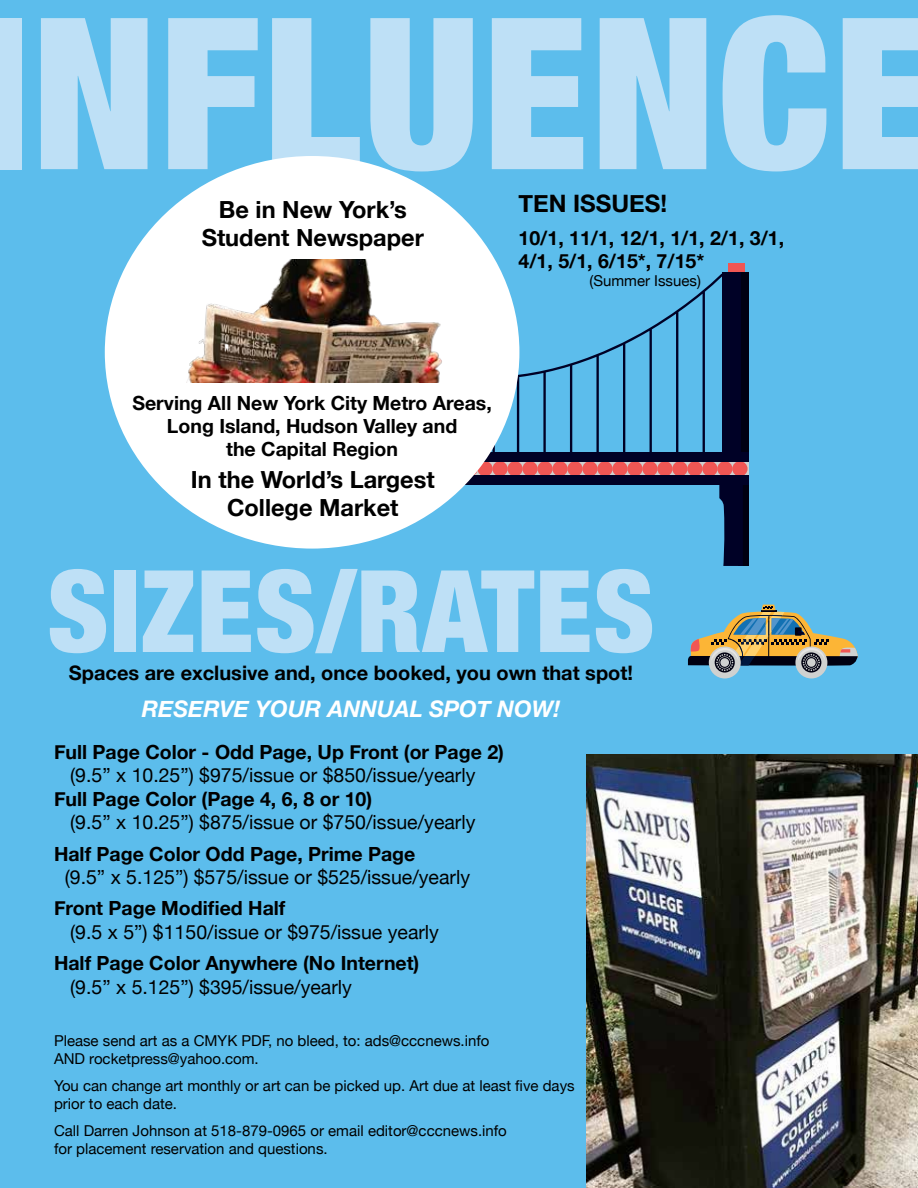
<style>
.page{position:relative;width:918px;height:1188px;background:#5cbdec}
.page>*{position:absolute;margin:0;border:0;box-sizing:border-box;transform-origin:0 0}
.t1{font:900 condensed 211.5px "Helvetica Neue";letter-spacing:.01em;color:#bee0f6}
.t2{font:900 condensed 114.15px "Helvetica Neue";letter-spacing:.01em;color:#bee0f6}
.t3{font:700 24px "Helvetica Neue";color:#000}
.t4{font:700 23.55px/28.3px "Helvetica Neue";color:#000;text-align:center}
.t5{font:italic 700 22.8px "Helvetica Neue";color:#fff}
.t6{font:700 19.95px "Helvetica Neue";color:#000}
.t7{font:700 19.5px/23.4px "Helvetica Neue";color:#000}
.t8{font:19.5px "Helvetica Neue";color:#000}
.t9{font:15px/18px "Helvetica Neue";color:#000}
</style>
<div class="page">
<div style="left:709px;top:647px;width:32px;height:31px;background:#cfd1d0;border-radius:50%"></div>
<svg style="left:715px;top:652px;width:20px;height:21px"></svg>
<div style="left:795px;top:647px;width:32px;height:31px;background:#cfd1d0;border-radius:50%"></div>
<svg style="left:801px;top:652px;width:20px;height:21px"></svg>
<svg style="left:688px;top:605px;width:170px;height:66px"></svg>
<img style="left:587px;top:754px;width:331px;height:434px">
<svg style="left:491px;top:274px;width:231px;height:178px"></svg>
<div style="left:462px;top:461px;width:286px;height:16px;background:#cfd1d0"></div>
<div style="left:738px;top:477px;width:10px;height:89px;background:#001"></div>
<svg style="left:719px;top:485px;width:24px;height:81px"></svg>
<div style="left:736px;top:272px;width:12px;height:180px;background:#001"></div>
<div style="left:722px;top:272px;width:19px;height:180px;background:#000126"></div>
<div style="left:728px;top:264px;width:17px;height:8px;background:#f05654"></div>
<div style="left:582px;top:461px;width:16px;height:15px;background:#f05654;border-radius:50%"></div>
<div style="left:597px;top:461px;width:16px;height:15px;background:#f05654;border-radius:50%"></div>
<div style="left:612px;top:461px;width:16px;height:15px;background:#f05654;border-radius:50%"></div>
<div style="left:627px;top:461px;width:16px;height:15px;background:#f05654;border-radius:50%"></div>
<div style="left:642px;top:461px;width:16px;height:15px;background:#f05654;border-radius:50%"></div>
<div style="left:657px;top:461px;width:16px;height:15px;background:#f05654;border-radius:50%"></div>
<div style="left:672px;top:461px;width:16px;height:15px;background:#f05654;border-radius:50%"></div>
<div style="left:687px;top:461px;width:16px;height:15px;background:#f05654;border-radius:50%"></div>
<div style="left:702px;top:461px;width:16px;height:15px;background:#f05654;border-radius:50%"></div>
<div style="left:717px;top:461px;width:16px;height:15px;background:#f05654;border-radius:50%"></div>
<div style="left:732px;top:461px;width:16px;height:15px;background:#f05654;border-radius:50%"></div>
<div style="left:477px;top:461px;width:16px;height:15px;background:#f05654;border-radius:50%"></div>
<div style="left:492px;top:461px;width:16px;height:15px;background:#f05654;border-radius:50%"></div>
<div style="left:507px;top:461px;width:16px;height:15px;background:#f05654;border-radius:50%"></div>
<div style="left:522px;top:461px;width:16px;height:15px;background:#f05654;border-radius:50%"></div>
<div style="left:537px;top:461px;width:16px;height:15px;background:#f05654;border-radius:50%"></div>
<div style="left:552px;top:461px;width:16px;height:15px;background:#f05654;border-radius:50%"></div>
<div style="left:567px;top:461px;width:16px;height:15px;background:#f05654;border-radius:50%"></div>
<div style="left:462px;top:452px;width:286px;height:10px;background:#000126"></div>
<div style="left:462px;top:475px;width:286px;height:10px;background:#000126"></div>
<div style="left:105px;top:156px;width:414px;height:393px;background:#fff;border-radius:50%"></div>
<img style="left:187px;top:259px;width:255px;height:123px">
<h1 class="t1" style="left:-26px;top:-80px;width:966px">INFLUENCE</h1>
<p class="t4" style="left:202px;top:196px;width:224px">Be in New York’s<br>Student Newspaper</p>
<p class="t3" style="left:519px;top:185px;width:150px">TEN ISSUES!</p>
<p class="t7" style="left:519px;top:227px;width:267px">10/1, 11/1, 12/1, 1/1, 2/1, 3/1,<br>4/1, 5/1, 6/15*, 7/15*</p>
<p class="t9" style="left:589px;top:273px;width:113px">(Summer Issues)</p>
<p class="t7" style="left:132px;top:392px;width:361px;text-align:center">Serving All New York City Metro Areas,<br>Long Island, Hudson Valley and<br>the Capital Region</p>
<p class="t4" style="left:191px;top:466px;width:245px">In the World’s Largest<br>College Market</p>
<h2 class="t2" style="left:47px;top:517px;width:609px">SIZES/RATES</h2>
<p class="t6" style="left:69px;top:657px;width:566px">Spaces are exclusive and, once booked, you own that spot!</p>
<p class="t5" style="left:142px;top:691px;width:420px">RESERVE YOUR ANNUAL SPOT NOW!</p>
<p class="t7" style="left:54px;top:741px;width:451px">Full Page Color ‑ Odd Page, Up Front (or Page 2)</p>
<p class="t8" style="left:70px;top:761px;width:407px">(9.5” x 10.25”) $975/issue or $850/issue/yearly</p>
<p class="t7" style="left:54px;top:787px;width:320px">Full Page Color (Page 4, 6, 8 or 10)</p>
<p class="t8" style="left:70px;top:808px;width:407px">(9.5” x 10.25”) $875/issue or $750/issue/yearly</p>
<p class="t7" style="left:54px;top:842px;width:363px">Half Page Color Odd Page, Prime Page</p>
<p class="t8" style="left:65px;top:863px;width:407px">(9.5” x 5.125”) $575/issue or $525/issue/yearly</p>
<p class="t7" style="left:54px;top:897px;width:233px">Front Page Modified Half</p>
<p class="t8" style="left:70px;top:918px;width:370px">(9.5 x 5”) $1150/issue or $975/issue yearly</p>
<p class="t7" style="left:54px;top:952px;width:367px">Half Page Color Anywhere (No Internet)</p>
<p class="t8" style="left:70px;top:973px;width:283px">(9.5” x 5.125”) $395/issue/yearly</p>
<p class="t9" style="left:54px;top:1033px;width:437px">Please send art as a CMYK PDF, no bleed, to: ads@cccnews.info<br>AND rocketpress@yahoo.com.</p>
<p class="t9" style="left:54px;top:1078px;width:522px">You can change art monthly or art can be picked up. Art due at least five days prior to each date.</p>
<p class="t9" style="left:54px;top:1123px;width:454px">Call Darren Johnson at 518-879-0965 or email editor@cccnews.info for placement reservation and questions.</p>
</div>
